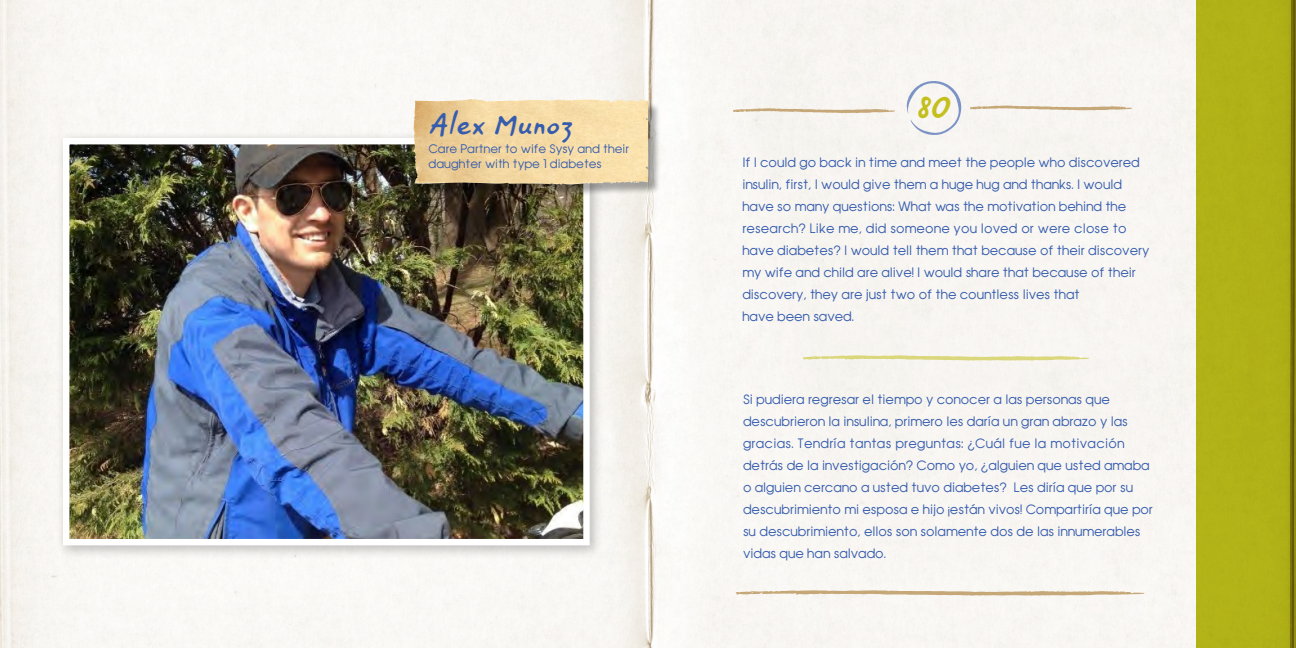
<style>
.page{position:relative;width:1296px;height:648px;background:#fff}
.page>*{position:absolute;margin:0;border:0;box-sizing:border-box;transform-origin:0 0}
.t1{font:31.4px "Sanofi Script";color:#bdb800}
.t2{font:26px "Sanofi Script";color:#355cad}
.t3{font:12px/22px "Avant Garde";letter-spacing:-.005em;color:#355cad}
.t4{font:11px/15px "Avant Garde";color:#355cad}
</style>
<div class="page">
<div style="left:0;top:0;width:1196px;height:648px;background:#f8f6f3"></div>
<div style="left:1196px;top:0;width:100px;height:648px;background:#b0b117"></div>
<div style="left:56px;top:131px;width:548px;height:429px;background:#000;opacity:.24"></div>
<img style="left:70px;top:145px;width:513px;height:393px">
<div style="left:63px;top:138px;width:527px;height:407px;border:6px solid #fff"></div>
<div style="left:415px;top:101px;width:245px;height:96px;background:#000;opacity:.33"></div>
<img style="left:413px;top:99px;width:235px;height:86px">
<svg style="left:733px;top:108px;width:162px;height:5px"></svg>
<svg style="left:970px;top:106px;width:162px;height:5px"></svg>
<svg style="left:906px;top:80px;width:55px;height:56px"></svg>
<svg style="left:736px;top:590px;width:409px;height:6px"></svg>
<svg style="left:803px;top:355px;width:286px;height:6px"></svg>
<h2 class="t2" style="left:428px;top:109px;width:145px">Alex Munoz</h2>
<p class="t4" style="left:428px;top:141px;width:202px">Care Partner to wife Sysy and their daughter with type 1 diabetes</p>
<h1 class="t1" style="left:917px;top:89px;width:34px">80</h1>
<p class="t3" style="left:742px;top:151px;width:409px">If I could go back in time and meet the people who discovered insulin, first, I would give them a huge hug and thanks. I would have so many questions: What was the motivation behind the research? Like me, did someone you loved or were close to have diabetes? I would tell them that because of their discovery my wife and child are alive! I would share that because of their discovery, they are just two of the countless lives that<br>have been saved.</p>
<p class="t3" style="left:743px;top:388px;width:412px">Si pudiera regresar el tiempo y conocer a las personas que descubrieron la insulina, primero les daría un gran abrazo y las gracias. Tendría tantas preguntas: ¿Cuál fue la motivación detrás de la investigación? Como yo, ¿alguien que usted amaba o alguien cercano a usted tuvo diabetes? Les diría que por su descubrimiento mi esposa e hijo ¡están vivos! Compartiría que por su descubrimiento, ellos son solamente dos de las innumerables vidas que han salvado.</p>
</div>
